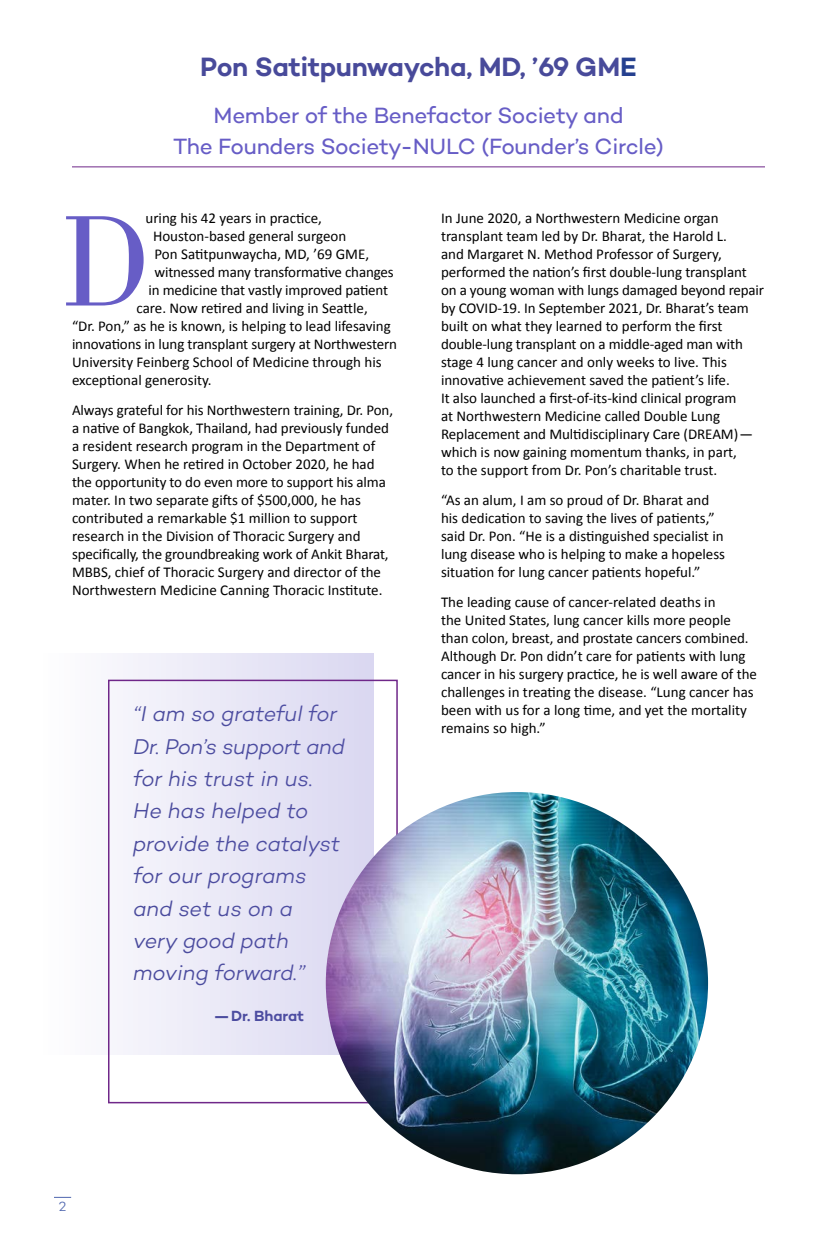
<style>
.page{position:relative;width:837px;height:1242px;background:#fff}
.page>*{position:absolute;margin:0;border:0;box-sizing:border-box;transform-origin:0 0}
.t1{font:133.65px "Bodoni";color:#675dc6}
.t2{font:600 27px "Campton";letter-spacing:-.015em;color:#484a9a}
.t3{font:22.5px/31.5px "Campton";letter-spacing:-.015em;color:#675dc6;text-align:center}
.t4{font:italic 300 21.75px/32.4px "Campton";letter-spacing:-.01em;color:#484a9a}
.t5{font:15px/18px "Calibri";letter-spacing:-.005em;color:#000}
.t6{font:600 15px "Campton";letter-spacing:-.01em;color:#484a9a}
.t7{font:300 13.5px "Campton";color:#4f66af}
.s1{color:#25408f}
</style>
<div class="page">
<hr style="left:72px;top:166px;width:693px;height:1px;background:#6f2789">
<svg style="left:54px;top:1197px;width:17px;height:1px"></svg>
<div style="left:36px;top:653px;width:338px;height:402px;background:linear-gradient(to right,#fff,#d9d6f0)"></div>
<div style="left:108px;top:680px;width:290px;height:423px;border:2px solid #6f2789"></div>
<img style="left:326px;top:792px;width:382px;height:382px;border-radius:191px">
<h2 class="t2" style="left:200px;top:50px;width:438px">Pon Satitpunwaycha, MD, ’69 GM<span class="s1">E</span></h2>
<h3 class="t3" style="left:173px;top:99px;width:492px">Member of the Benefactor Society and<br>The Founders Society-NULC (Founder’s Circle)</h3>
<p class="t5" style="left:146px;top:209px;width:178px">uring his 42 years in practice,</p>
<p class="t5" style="left:153px;top:227px;width:195px">Houston-based general surgeon</p>
<p class="t5" style="left:154px;top:245px;width:216px">Pon Satitpunwaycha, MD, ’69 GME,</p>
<p class="t5" style="left:154px;top:263px;width:241px">witnessed many transformative changes</p>
<p class="t5" style="left:149px;top:281px;width:241px">in medicine that vastly improved patient</p>
<p class="t5" style="left:137px;top:299px;width:233px">care. Now retired and living in Seattle,</p>
<p class="t5" style="left:72px;top:317px;width:320px">“Dr. Pon,” as he is known, is helping to lead lifesaving</p>
<p class="t5" style="left:72px;top:335px;width:327px">innovations in lung transplant surgery at Northwestern</p>
<p class="t5" style="left:72px;top:353px;width:311px">University Feinberg School of Medicine through his</p>
<p class="t5" style="left:72px;top:371px;width:141px">exceptional generosity.</p>
<p class="t5" style="left:72px;top:401px;width:323px">Always grateful for his Northwestern training, Dr. Pon, a native of Bangkok, Thailand, had previously funded a resident research program in the Department of Surgery. When he retired in October 2020, he had the opportunity to do even more to support his alma mater. In two separate gifts of $500,000, he has contributed a remarkable $1 million to support research in the Division of Thoracic Surgery and specifically, the groundbreaking work of Ankit Bharat, MBBS, chief of Thoracic Surgery and director of the Northwestern Medicine Canning Thoracic Institute.</p>
<h1 class="t1" style="left:61px;top:187px;width:91px">D</h1>
<h3 class="t4" style="left:133px;top:697px;width:213px">“I am so grateful for<br>Dr. Pon’s support and for his trust in us.<br>He has helped to provide the catalyst for our programs and set us on a<br>very good path moving forward.”</h3>
<p class="t6" style="left:214px;top:1006px;width:92px">—Dr. Bharat</p>
<p class="t5" style="left:441px;top:209px;width:325px">In June 2020, a Northwestern Medicine organ transplant team led by Dr. Bharat, the Harold L.<br>and Margaret N. Method Professor of Surgery, performed the nation’s first double-lung transplant on a young woman with lungs damaged beyond repair by COVID-19. In September 2021, Dr. Bharat’s team built on what they learned to perform the first double-lung transplant on a middle-aged man with stage 4 lung cancer and only weeks to live. This innovative achievement saved the patient’s life.<br>It also launched a first-of-its-kind clinical program<br>at Northwestern Medicine called Double Lung Replacement and Multidisciplinary Care (DREAM)— which is now gaining momentum thanks, in part,<br>to the support from Dr. Pon’s charitable trust.</p>
<p class="t5" style="left:441px;top:491px;width:286px">“As an alum, I am so proud of Dr. Bharat and his dedication to saving the lives of patients,” said Dr. Pon. “He is a distinguished specialist in lung disease who is helping to make a hopeless situation for lung cancer patients hopeful.”</p>
<p class="t5" style="left:441px;top:593px;width:317px">The leading cause of cancer-related deaths in<br>the United States, lung cancer kills more people than colon, breast, and prostate cancers combined.<br>Although Dr. Pon didn’t care for patients with lung cancer in his surgery practice, he is well aware of the challenges in treating the disease. “Lung cancer has been with us for a long time, and yet the mortality remains so high.”</p>
<p class="t7" style="left:59px;top:1198px;width:9px">2</p>
</div>
